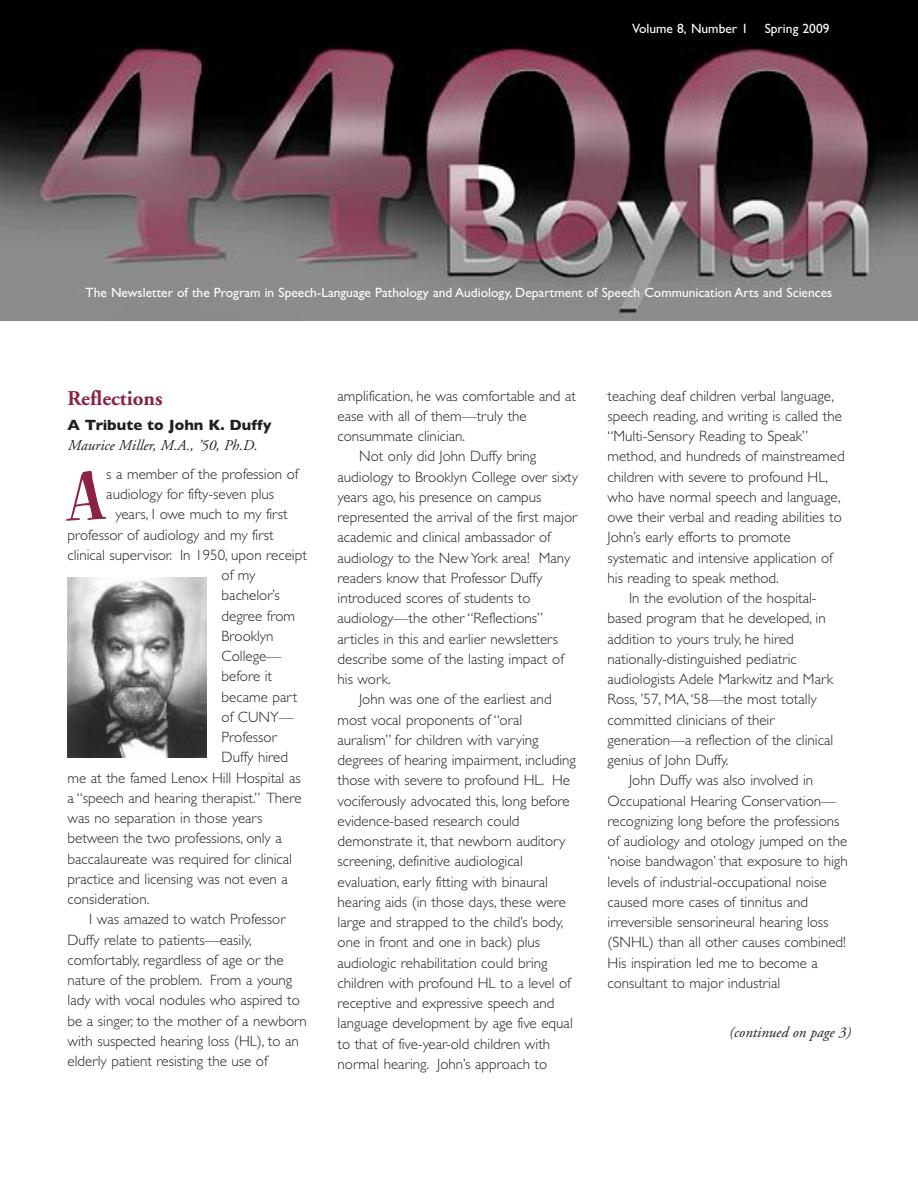
<style>
.page{position:relative;width:918px;height:1188px;background:#fff}
.page>*{position:absolute;margin:0;border:0;box-sizing:border-box;transform-origin:0 0}
.t1{font:71.25px "Heatwave";color:#8d2344}
.t2{font:700 21px "Adobe Garamond";color:#8d2344}
.t3{font:300 15px/20.2px "Gill Sans";color:#231f20}
.t4{font:italic 15px "Adobe Garamond";color:#231f20}
.t5{font:700 15px "Gill Sans";color:#231f20}
.t6{font:13.5px "Gill Sans";color:#fff}
</style>
<div class="page">
<img style="left:0;top:0;width:918px;height:321px">
<img style="left:68px;top:577px;width:138px;height:180px">
<p class="t6" style="left:632px;top:20px;width:199px">Volume 8, Number 1 Spring 2009</p>
<p class="t6" style="left:86px;top:285px;width:748px">The Newsletter of the Program in Speech-Language Pathology and Audiology, Department of Speech Communication Arts and Sciences</p>
<h2 class="t2" style="left:68px;top:390px;width:97px">Reflections</h2>
<p class="t5" style="left:68px;top:416px;width:206px">A Tribute to John K. Duffy</p>
<p class="t4" style="left:68px;top:439px;width:191px">Maurice Miller, M.A., ’50, Ph.D.</p>
<h1 class="t1" style="left:68px;top:453px;width:41px">A</h1>
<p class="t3" style="left:106px;top:464px;width:194px">s a member of the profession of audiology for fifty-seven plus</p>
<p class="t3" style="left:115px;top:504px;width:174px">years, I owe much to my first</p>
<p class="t3" style="left:68px;top:524px;width:208px">professor of audiology and my first</p>
<p class="t3" style="left:67px;top:545px;width:241px">clinical supervisor. In 1950, upon receipt</p>
<p class="t3" style="left:222px;top:565px;width:35px">of my</p>
<p class="t3" style="left:222px;top:585px;width:60px">bachelor’s</p>
<p class="t3" style="left:222px;top:605px;width:75px">degree from</p>
<p class="t3" style="left:222px;top:626px;width:53px">Brooklyn</p>
<p class="t3" style="left:222px;top:646px;width:61px">College—</p>
<p class="t3" style="left:222px;top:666px;width:52px">before it</p>
<p class="t3" style="left:222px;top:686px;width:77px">became part</p>
<p class="t3" style="left:222px;top:707px;width:74px">of CUNY—</p>
<p class="t3" style="left:222px;top:727px;width:57px">Professor</p>
<p class="t3" style="left:222px;top:747px;width:68px">Duffy hired</p>
<p class="t3" style="left:67px;top:767px;width:235px">me at the famed Lenox Hill Hospital as</p>
<p class="t3" style="left:67px;top:788px;width:236px">a “speech and hearing therapist.” There</p>
<p class="t3" style="left:68px;top:808px;width:197px">was no separation in those years</p>
<p class="t3" style="left:68px;top:828px;width:216px">between the two professions, only a</p>
<p class="t3" style="left:68px;top:848px;width:226px">baccalaureate was required for clinical</p>
<p class="t3" style="left:68px;top:869px;width:222px">practice and licensing was not even a</p>
<p class="t3" style="left:68px;top:889px;width:83px">consideration.</p>
<p class="t3" style="left:89px;top:909px;width:198px">I was amazed to watch Professor</p>
<p class="t3" style="left:68px;top:929px;width:186px">Duffy relate to patients—easily,</p>
<p class="t3" style="left:68px;top:950px;width:218px">comfortably, regardless of age or the</p>
<p class="t3" style="left:68px;top:970px;width:226px">nature of the problem. From a young</p>
<p class="t3" style="left:68px;top:990px;width:234px">lady with vocal nodules who aspired to</p>
<p class="t3" style="left:68px;top:1010px;width:241px">be a singer, to the mother of a newborn</p>
<p class="t3" style="left:68px;top:1031px;width:233px">with suspected hearing loss (HL), to an</p>
<p class="t3" style="left:68px;top:1051px;width:202px">elderly patient resisting the use of</p>
<p class="t3" style="left:338px;top:385px;width:240px">amplification, he was comfortable and at</p>
<p class="t3" style="left:338px;top:406px;width:191px">ease with all of them—truly the</p>
<p class="t3" style="left:338px;top:426px;width:129px">consummate clinician.</p>
<p class="t3" style="left:359px;top:446px;width:179px">Not only did John Duffy bring</p>
<p class="t3" style="left:338px;top:466px;width:242px">audiology to Brooklyn College over sixty</p>
<p class="t3" style="left:338px;top:487px;width:206px">years ago, his presence on campus</p>
<p class="t3" style="left:338px;top:507px;width:241px">represented the arrival of the first major</p>
<p class="t3" style="left:338px;top:527px;width:215px">academic and clinical ambassador of</p>
<p class="t3" style="left:338px;top:547px;width:234px">audiology to the New York area! Many</p>
<p class="t3" style="left:338px;top:568px;width:206px">readers know that Professor Duffy</p>
<p class="t3" style="left:338px;top:588px;width:195px">introduced scores of students to</p>
<p class="t3" style="left:338px;top:608px;width:207px">audiology—the other “Reflections”</p>
<p class="t3" style="left:338px;top:628px;width:222px">articles in this and earlier newsletters</p>
<p class="t3" style="left:338px;top:649px;width:228px">describe some of the lasting impact of</p>
<p class="t3" style="left:338px;top:669px;width:55px">his work.</p>
<p class="t3" style="left:359px;top:689px;width:194px">John was one of the earliest and</p>
<p class="t3" style="left:338px;top:709px;width:186px">most vocal proponents of “oral</p>
<p class="t3" style="left:338px;top:730px;width:203px">auralism” for children with varying</p>
<p class="t3" style="left:338px;top:750px;width:240px">degrees of hearing impairment, including</p>
<p class="t3" style="left:338px;top:770px;width:234px">those with severe to profound HL. He</p>
<p class="t3" style="left:338px;top:790px;width:234px">vociferously advocated this, long before</p>
<p class="t3" style="left:338px;top:811px;width:183px">evidence-based research could</p>
<p class="t3" style="left:338px;top:831px;width:230px">demonstrate it, that newborn auditory</p>
<p class="t3" style="left:338px;top:851px;width:187px">screening, definitive audiological</p>
<p class="t3" style="left:338px;top:871px;width:212px">evaluation, early fitting with binaural</p>
<p class="t3" style="left:338px;top:892px;width:230px">hearing aids (in those days, these were</p>
<p class="t3" style="left:338px;top:912px;width:227px">large and strapped to the child’s body,</p>
<p class="t3" style="left:338px;top:932px;width:204px">one in front and one in back) plus</p>
<p class="t3" style="left:338px;top:952px;width:212px">audiologic rehabilitation could bring</p>
<p class="t3" style="left:338px;top:973px;width:235px">children with profound HL to a level of</p>
<p class="t3" style="left:338px;top:993px;width:219px">receptive and expressive speech and</p>
<p class="t3" style="left:338px;top:1013px;width:237px">language development by age five equal</p>
<p class="t3" style="left:338px;top:1033px;width:214px">to that of five-year-old children with</p>
<p class="t3" style="left:338px;top:1054px;width:211px">normal hearing. John’s approach to</p>
<p class="t3" style="left:608px;top:385px;width:228px">teaching deaf children verbal language,</p>
<p class="t3" style="left:608px;top:406px;width:236px">speech reading, and writing is called the</p>
<p class="t3" style="left:608px;top:426px;width:202px">“Multi-Sensory Reading to Speak”</p>
<p class="t3" style="left:608px;top:446px;width:239px">method, and hundreds of mainstreamed</p>
<p class="t3" style="left:608px;top:466px;width:222px">children with severe to profound HL,</p>
<p class="t3" style="left:608px;top:487px;width:235px">who have normal speech and language,</p>
<p class="t3" style="left:608px;top:507px;width:236px">owe their verbal and reading abilities to</p>
<p class="t3" style="left:608px;top:527px;width:185px">John’s early efforts to promote</p>
<p class="t3" style="left:608px;top:547px;width:227px">systematic and intensive application of</p>
<p class="t3" style="left:608px;top:568px;width:173px">his reading to speak method.</p>
<p class="t3" style="left:629px;top:588px;width:189px">In the evolution of the hospital-</p>
<p class="t3" style="left:608px;top:608px;width:220px">based program that he developed, in</p>
<p class="t3" style="left:608px;top:628px;width:188px">addition to yours truly, he hired</p>
<p class="t3" style="left:608px;top:649px;width:191px">nationally-distinguished pediatric</p>
<p class="t3" style="left:608px;top:669px;width:227px">audiologists Adele Markwitz and Mark</p>
<p class="t3" style="left:608px;top:689px;width:211px">Ross, ’57, MA, ‘58—the most totally</p>
<p class="t3" style="left:608px;top:709px;width:168px">committed clinicians of their</p>
<p class="t3" style="left:608px;top:730px;width:227px">generation—a reflection of the clinical</p>
<p class="t3" style="left:608px;top:750px;width:123px">genius of John Duffy.</p>
<p class="t3" style="left:629px;top:770px;width:186px">John Duffy was also involved in</p>
<p class="t3" style="left:608px;top:790px;width:230px">Occupational Hearing Conservation—</p>
<p class="t3" style="left:608px;top:811px;width:233px">recognizing long before the professions</p>
<p class="t3" style="left:608px;top:831px;width:241px">of audiology and otology jumped on the</p>
<p class="t3" style="left:608px;top:851px;width:242px">‘noise bandwagon’ that exposure to high</p>
<p class="t3" style="left:608px;top:871px;width:221px">levels of industrial-occupational noise</p>
<p class="t3" style="left:608px;top:892px;width:202px">caused more cases of tinnitus and</p>
<p class="t3" style="left:608px;top:912px;width:223px">irreversible sensorineural hearing loss</p>
<p class="t3" style="left:608px;top:932px;width:240px">(SNHL) than all other causes combined!</p>
<p class="t3" style="left:608px;top:952px;width:212px">His inspiration led me to become a</p>
<p class="t3" style="left:608px;top:973px;width:174px">consultant to major industrial</p>
<p class="t4" style="left:729px;top:1026px;width:123px">(continued on page 3)</p>
</div>
